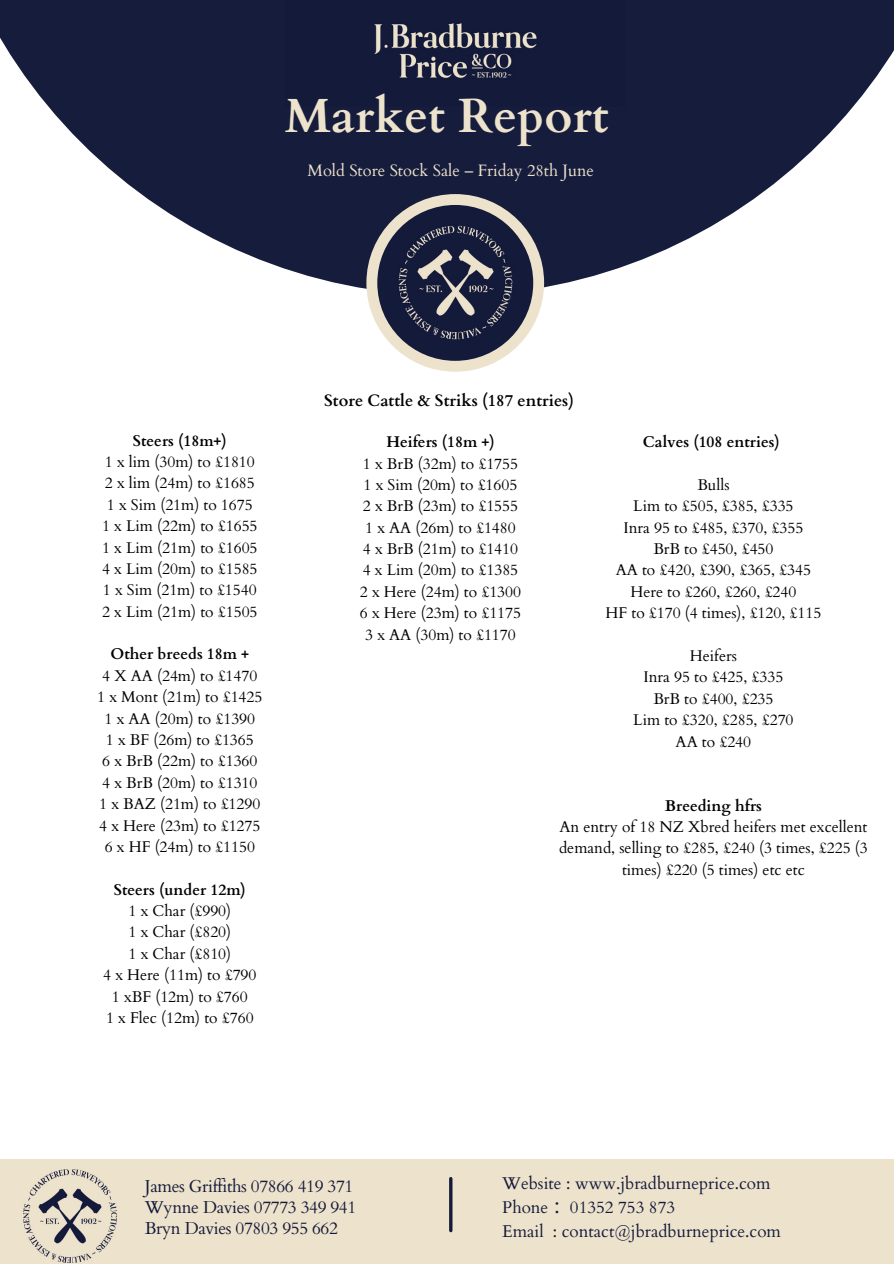
<style>
.page{position:relative;width:894px;height:1264px;background:#fff}
.page>*{position:absolute;margin:0;border:0;box-sizing:border-box;transform-origin:0 0}
.t1{font:700 48px "Cardo";color:#ede2cc}
.t2{font:17.25px "Cardo";letter-spacing:-.02em;color:#141a3a}
.t3{font:17.1px "Cardo";color:#141a3a}
.t4{font:16.5px "Cardo";color:#ede2cc}
.t5{font:700 16.5px "Cardo";color:#000}
.t6{font:15.6px/21.3px "Cardo";color:#000;text-align:center}
.t7{font:700 15.6px "Cardo";color:#000}
.s1{font-family:"Noto Sans CJ Ksc"}
</style>
<div class="page">
<svg style="left:0;top:0;width:893px;height:295px;fill:#161c3c"></svg>
<svg style="left:366px;top:194px;width:178px;height:178px;background:#e8dec9"></svg>
<img style="left:377px;top:205px;width:156px;height:156px;border-radius:50%">
<div style="left:0;top:1159px;width:893px;height:104px;background:#ede2cc"></div>
<hr style="left:449px;top:1178px;width:3px;height:52px;background:#141a3a">
<img style="left:23px;top:1169px;width:94px;height:94px">
<img style="left:285px;top:0;width:340px;height:106px">
<p class="t1" style="left:284px;top:84px;width:325px">Market Report</p>
<p class="t4" style="left:307px;top:159px;width:288px">Mold Store Stock Sale – Friday 28th June</p>
<p class="t7" style="left:133px;top:430px;width:95px">Steers (18m+)</p>
<p class="t6" style="left:105px;top:451px;width:151px">1 x lim (30m) to £1810</p>
<p class="t6" style="left:105px;top:473px;width:151px">2 x lim (24m) to £1685</p>
<p class="t6" style="left:107px;top:494px;width:147px">1 x Sim (21m) to 1675</p>
<p class="t6" style="left:102px;top:515px;width:157px">1 x Lim (22m) to £1655</p>
<p class="t6" style="left:102px;top:537px;width:157px">1 x Lim (21m) to £1605</p>
<p class="t6" style="left:102px;top:558px;width:157px">4 x Lim (20m) to £1585</p>
<p class="t6" style="left:103px;top:579px;width:155px">1 x Sim (21m) to £1540</p>
<p class="t6" style="left:102px;top:601px;width:157px">2 x Lim (21m) to £1505</p>
<p class="t7" style="left:110px;top:644px;width:140px">Other breeds 18m +</p>
<p class="t6" style="left:102px;top:665px;width:157px">4 X AA (24m) to £1470</p>
<p class="t6" style="left:97px;top:686px;width:167px">1 x Mont (21m) to £1425</p>
<p class="t6" style="left:104px;top:708px;width:152px">1 x AA (20m) to £1390</p>
<p class="t6" style="left:106px;top:729px;width:149px">1 x BF (26m) to £1365</p>
<p class="t6" style="left:102px;top:750px;width:157px">6 x BrB (22m) to £1360</p>
<p class="t6" style="left:102px;top:772px;width:157px">4 x BrB (20m) to £1310</p>
<p class="t6" style="left:99px;top:793px;width:163px">1 x BAZ (21m) to £1290</p>
<p class="t6" style="left:99px;top:815px;width:163px">4 x Here (23m) to £1275</p>
<p class="t6" style="left:105px;top:836px;width:152px">6 x HF (24m) to £1150</p>
<p class="t7" style="left:114px;top:879px;width:133px">Steers (under 12m)</p>
<p class="t6" style="left:128px;top:900px;width:104px">1 x Char (£990)</p>
<p class="t6" style="left:128px;top:921px;width:104px">1 x Char (£820)</p>
<p class="t6" style="left:128px;top:943px;width:104px">1 x Char (£810)</p>
<p class="t6" style="left:103px;top:964px;width:155px">4 x Here (11m) to £790</p>
<p class="t6" style="left:112px;top:986px;width:137px">1 xBF (12m) to £760</p>
<p class="t6" style="left:106px;top:1007px;width:149px">1 x Flec (12m) to £760</p>
<p class="t5" style="left:324px;top:389px;width:251px">Store Cattle &amp; Striks (187 entries)</p>
<p class="t7" style="left:386px;top:431px;width:110px">Heifers (18m +)</p>
<p class="t6" style="left:363px;top:453px;width:157px">1 x BrB (32m) to £1755</p>
<p class="t6" style="left:363px;top:474px;width:155px">1 x Sim (20m) to £1605</p>
<p class="t6" style="left:363px;top:496px;width:157px">2 x BrB (23m) to £1555</p>
<p class="t6" style="left:365px;top:517px;width:152px">1 x AA (26m) to £1480</p>
<h2 class="t6" style="left:363px;top:538px;width:157px">4 x BrB (21m) to £1410</h2>
<p class="t6" style="left:363px;top:560px;width:157px">4 x Lim (20m) to £1385</p>
<p class="t6" style="left:360px;top:581px;width:163px">2 x Here (24m) to £1300</p>
<p class="t6" style="left:360px;top:602px;width:163px">6 x Here (23m) to £1175</p>
<p class="t6" style="left:365px;top:624px;width:152px">3 x AA (30m) to £1170</p>
<p class="t7" style="left:642px;top:431px;width:138px">Calves (108 entries)</p>
<p class="t6" style="left:697px;top:474px;width:34px">Bulls</p>
<p class="t6" style="left:633px;top:496px;width:162px">Lim to £505, £385, £335</p>
<p class="t6" style="left:623px;top:517px;width:181px">Inra 95 to £485, £370, £355</p>
<p class="t6" style="left:653px;top:538px;width:122px">BrB to £450, £450</p>
<p class="t6" style="left:615px;top:560px;width:197px">AA to £420, £390, £365, £345</p>
<p class="t6" style="left:630px;top:581px;width:167px">Here to £260, £260, £240</p>
<p class="t6" style="left:605px;top:602px;width:217px">HF to £170 (4 times), £120, £115</p>
<p class="t6" style="left:689px;top:645px;width:49px">Heifers</p>
<p class="t6" style="left:643px;top:667px;width:141px">Inra 95 to £425, £335</p>
<p class="t6" style="left:653px;top:688px;width:122px">BrB to £400, £235</p>
<p class="t6" style="left:633px;top:709px;width:162px">Lim to £320, £285, £270</p>
<p class="t6" style="left:675px;top:731px;width:77px">AA to £240</p>
<p class="t7" style="left:664px;top:795px;width:98px">Breeding hfrs</p>
<p class="t6" style="left:559px;top:816px;width:310px">An entry of 18 NZ Xbred heifers met excellent demand, selling to £285, £240 (3 times, £225 (3 times) £220 (5 times) etc etc</p>
<p class="t2" style="left:145px;top:1174px;width:210px">James Griffiths 07866 419 371</p>
<p class="t2" style="left:145px;top:1195px;width:213px">Wynne Davies 07773 349 941</p>
<p class="t2" style="left:145px;top:1217px;width:194px">Bryn Davies 07803 955 662</p>
<p class="t3" style="left:502px;top:1172px;width:270px">Website : www.jbradburneprice.com</p>
<p class="t3" style="left:502px;top:1195px;width:174px">Phone <span class="s1">：</span>01352 753 873</p>
<h2 class="t3" style="left:502px;top:1219px;width:280px">Email : contact@jbradburneprice.com</h2>
</div>
